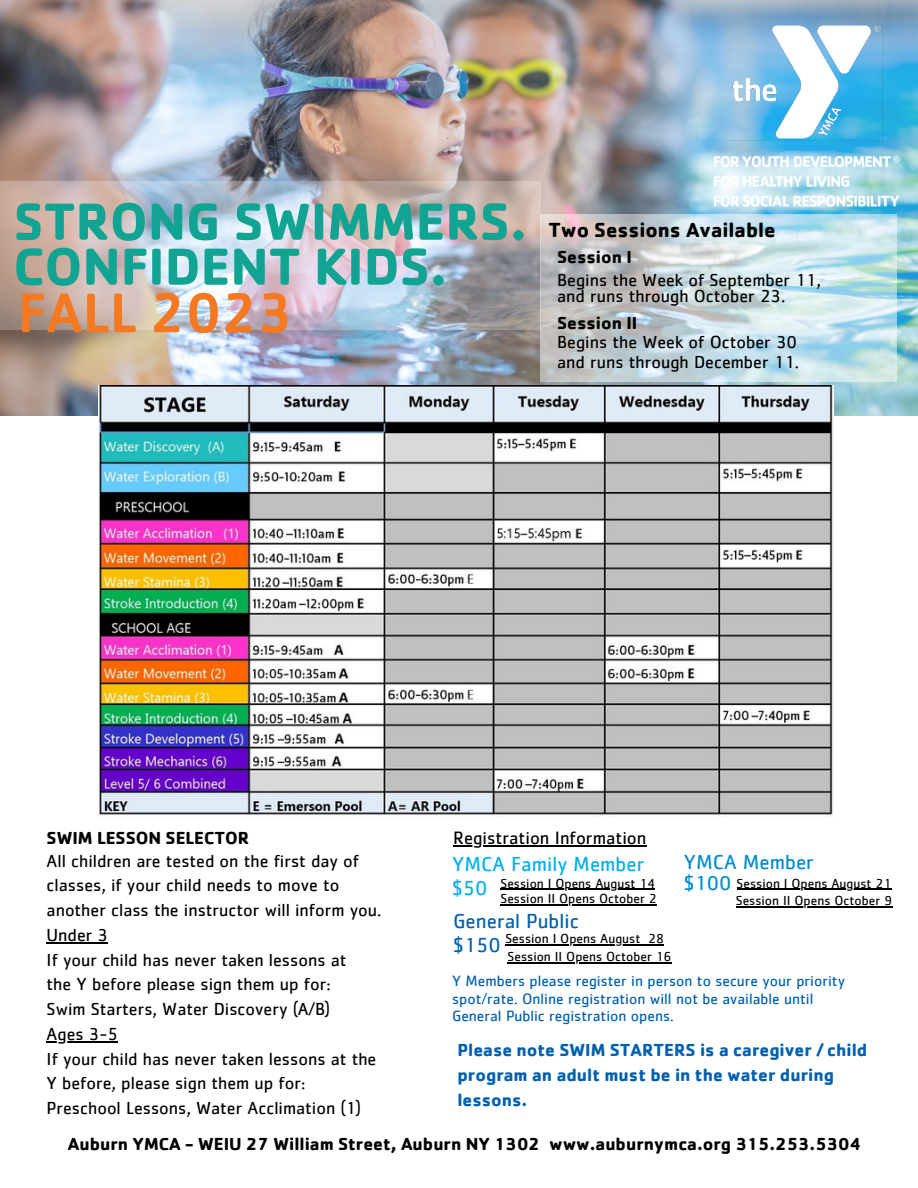
<style>
.page{position:relative;width:918px;height:1188px;background:#fff}
.page>*{position:absolute;margin:0;border:0;box-sizing:border-box;transform-origin:0 0}
.t1{font:500 57.9px "Cachet";color:#f47920}
.t2{font:700 54px "Cachet";color:#11a493}
.t3{font:700 21px "Cachet";color:#000}
.t4{font:21px "Cachet";color:#00aeef}
.t5{font:21px "Cachet";color:#0060af}
.t6{font:21px "Cachet";color:#0089d0}
.t7{font:18.45px "Cachet";color:#000}
.t8{font:18px "Cachet";color:#000}
.t9{font:700 18px "Cachet";color:#000}
.t10{font:700 18px/24.8px "Cachet";color:#0060af}
.t11{font:15.45px/17.4px "Cachet";color:#0060af}
.t12{font:13.5px "Cachet";color:#000}
</style>
<div class="page">
<img style="left:0;top:0;width:918px;height:416px">
<img style="left:714px;top:157px;width:186px;height:49px">
<img style="left:731px;top:24px;width:152px;height:117px">
<svg style="left:0;top:182px;width:541px;height:148px;background:#c5bdc3"></svg>
<svg style="left:541px;top:214px;width:356px;height:168px;background:#c6d6db"></svg>
<img style="left:99px;top:385px;width:734px;height:430px">
<hr style="left:47px;top:942px;width:61px;height:1px;background:#000">
<hr style="left:47px;top:1041px;width:71px;height:1px;background:#000">
<hr style="left:453px;top:846px;width:193px;height:1px;background:#000">
<hr style="left:501px;top:889px;width:154px;height:1px;background:#000">
<hr style="left:501px;top:904px;width:156px;height:1px;background:#000">
<hr style="left:737px;top:889px;width:154px;height:1px;background:#000">
<hr style="left:736px;top:906px;width:156px;height:1px;background:#000">
<hr style="left:505px;top:944px;width:135px;height:1px;background:#000">
<svg style="left:640px;top:944px;width:24px;height:1px"></svg>
<hr style="left:508px;top:962px;width:164px;height:2px;background:#000">
<p class="t2" style="left:13px;top:186px;width:515px">STRONG SWIMMERS.</p>
<p class="t2" style="left:13px;top:231px;width:435px">CONFIDENT KIDS.</p>
<p class="t1" style="left:17px;top:275px;width:277px">FALL 2023</p>
<p class="t3" style="left:548px;top:216px;width:229px">Two Sessions Available</p>
<p class="t9" style="left:557px;top:245px;width:76px">Session I</p>
<p class="t8" style="left:557px;top:271px;width:265px">Begins the Week of September 11,</p>
<p class="t8" style="left:557px;top:288px;width:230px">and runs through October 23.</p>
<p class="t9" style="left:557px;top:312px;width:82px">Session II</p>
<p class="t8" style="left:557px;top:334px;width:241px">Begins the Week of October 30</p>
<p class="t8" style="left:557px;top:353px;width:243px">and runs through December 11.</p>
<p class="t9" style="left:47px;top:826px;width:204px">SWIM LESSON SELECTOR</p>
<p class="t8" style="left:47px;top:853px;width:314px">All children are tested on the first day of</p>
<p class="t8" style="left:47px;top:877px;width:294px">classes, if your child needs to move to</p>
<p class="t8" style="left:47px;top:902px;width:336px">another class the instructor will inform you.</p>
<p class="t8" style="left:47px;top:927px;width:63px">Under 3</p>
<p class="t8" style="left:47px;top:952px;width:301px">If your child has never taken lessons at</p>
<p class="t8" style="left:47px;top:976px;width:286px">the Y before please sign them up for:</p>
<p class="t8" style="left:47px;top:1001px;width:285px">Swim Starters, Water Discovery (A/B)</p>
<p class="t8" style="left:47px;top:1026px;width:73px">Ages 3-5</p>
<p class="t8" style="left:47px;top:1051px;width:331px">If your child has never taken lessons at the</p>
<p class="t8" style="left:47px;top:1075px;width:260px">Y before, please sign them up for:</p>
<p class="t8" style="left:47px;top:1100px;width:316px">Preschool Lessons, Water Acclimation (1)</p>
<p class="t7" style="left:453px;top:830px;width:195px">Registration Information</p>
<p class="t12" style="left:501px;top:877px;width:156px">Session I Opens August 14</p>
<p class="t4" style="left:452px;top:854px;width:194px">YMCA Family Member</p>
<p class="t4" style="left:452px;top:878px;width:37px">$50</p>
<p class="t12" style="left:501px;top:892px;width:158px">Session II Opens October 2</p>
<p class="t6" style="left:684px;top:852px;width:132px">YMCA Member</p>
<p class="t6" style="left:684px;top:874px;width:49px">$100</p>
<p class="t12" style="left:737px;top:877px;width:156px">Session I Opens August 21</p>
<p class="t12" style="left:736px;top:894px;width:158px">Session II Opens October 9</p>
<p class="t5" style="left:453px;top:911px;width:127px">General Public</p>
<p class="t5" style="left:453px;top:935px;width:49px">$150</p>
<p class="t11" style="left:452px;top:973px;width:394px">Y Members please register in person to secure your priority spot/rate. Online registration will not be available until<br>General Public registration opens.</p>
<p class="t12" style="left:505px;top:933px;width:160px">Session I Opens August 28</p>
<p class="t12" style="left:508px;top:951px;width:166px">Session II Opens October 16</p>
<p class="t10" style="left:457px;top:1037px;width:411px">Please note SWIM STARTERS is a caregiver / child program an adult must be in the water during lessons.</p>
<p class="t9" style="left:68px;top:1132px;width:795px">Auburn YMCA - WEIU 27 William Street, Auburn NY 1302 www.auburnymca.org 315.253.5304</p>
</div>
